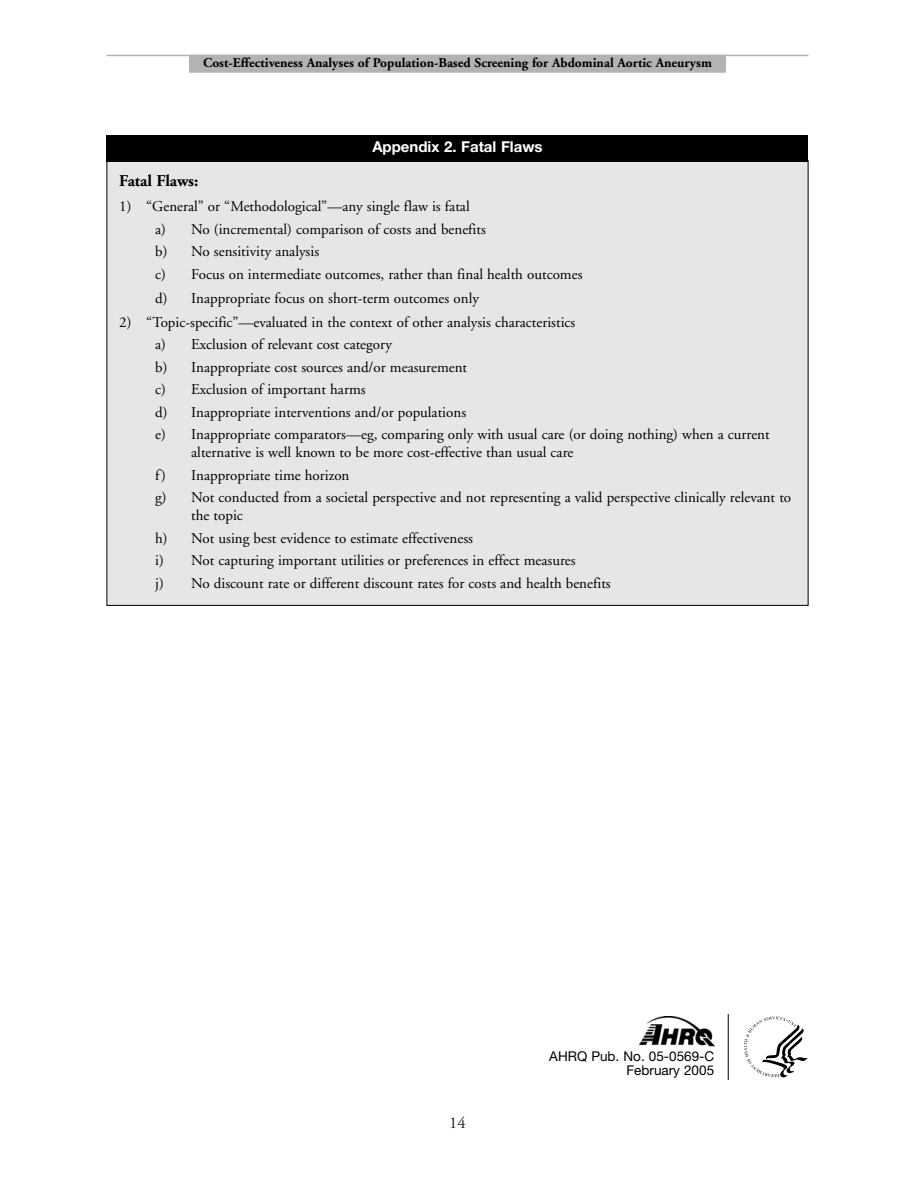
<style>
.page{position:relative;width:918px;height:1188px;background:#fff}
.page>*{position:absolute;margin:0;border:0;box-sizing:border-box;transform-origin:0 0}
.t1{font:700 16.5px "Adobe Garamond";letter-spacing:-.005em;color:#000}
.t2{font:16.5px "Adobe Garamond";color:#231f20}
.t3{font:15px/22.5px "Adobe Garamond";color:#000}
.t4{font:700 15px "Helvetica Neue";color:#fff}
.t5{font:700 13.5px "Adobe Garamond";color:#000}
.t6{font:13.5px/14.2px "Helvetica Neue";color:#000;text-align:right}
</style>
<div class="page">
<hr style="left:106px;top:55px;width:702px;height:1px;background:#b3b3b3">
<div style="left:189px;top:55px;width:537px;height:18px;background:#b3b3b3"></div>
<div style="left:107px;top:161px;width:701px;height:444px;background:#e6e6e6"></div>
<div style="left:106px;top:135px;width:702px;height:27px;background:#000"></div>
<img style="left:639px;top:1016px;width:75px;height:30px">
<svg style="left:744px;top:1016px;width:64px;height:62px"></svg>
<hr style="left:728px;top:1014px;width:1px;height:66px;background:#000">
<p class="t5" style="left:203px;top:57px;width:510px">Cost-Effectiveness Analyses of Population-Based Screening for Abdominal Aortic Aneurysm</p>
<p class="t4" style="left:372px;top:142px;width:172px">Appendix 2. Fatal Flaws</p>
<p class="t1" style="left:119px;top:174px;width:81px">Fatal Flaws:</p>
<p class="t3" style="left:155px;top:197px;width:429px;text-indent:-36px">1) “General” or “Methodological”—any single flaw is fatal<br>a) No (incremental) comparison of costs and benefits<br>b) No sensitivity analysis<br>c) Focus on intermediate outcomes, rather than final health outcomes</p>
<p class="t3" style="left:155px;top:288px;width:325px">d) Inappropriate focus on short-term outcomes only</p>
<p class="t3" style="left:155px;top:312px;width:616px;text-indent:-36px">2) “Topic-specific”—evaluated in the context of other analysis characteristics<br>a) Exclusion of relevant cost category<br>b) Inappropriate cost sources and/or measurement<br>c) Exclusion of important harms<br>d) Inappropriate interventions and/or populations<br>e) Inappropriate comparators—eg, comparing only with usual care (or doing nothing) when a current</p>
<p class="t3" style="left:155px;top:443px;width:638px;text-indent:36px">alternative is well known to be more cost-effective than usual care<br>f) Inappropriate time horizon<br>g) Not conducted from a societal perspective and not representing a valid perspective clinically relevant to</p>
<p class="t3" style="left:155px;top:506px;width:457px;text-indent:36px">the topic<br>h) Not using best evidence to estimate effectiveness<br>i) Not capturing important utilities or preferences in effect measures<br>j) No discount rate or different discount rates for costs and health benefits</p>
<p class="t2" style="left:449px;top:1116px;width:18px">14</p>
<p class="t6" style="left:549px;top:1051px;width:166px">AHRQ Pub. No. 05-0569-C<br>February 2005</p>
</div>
